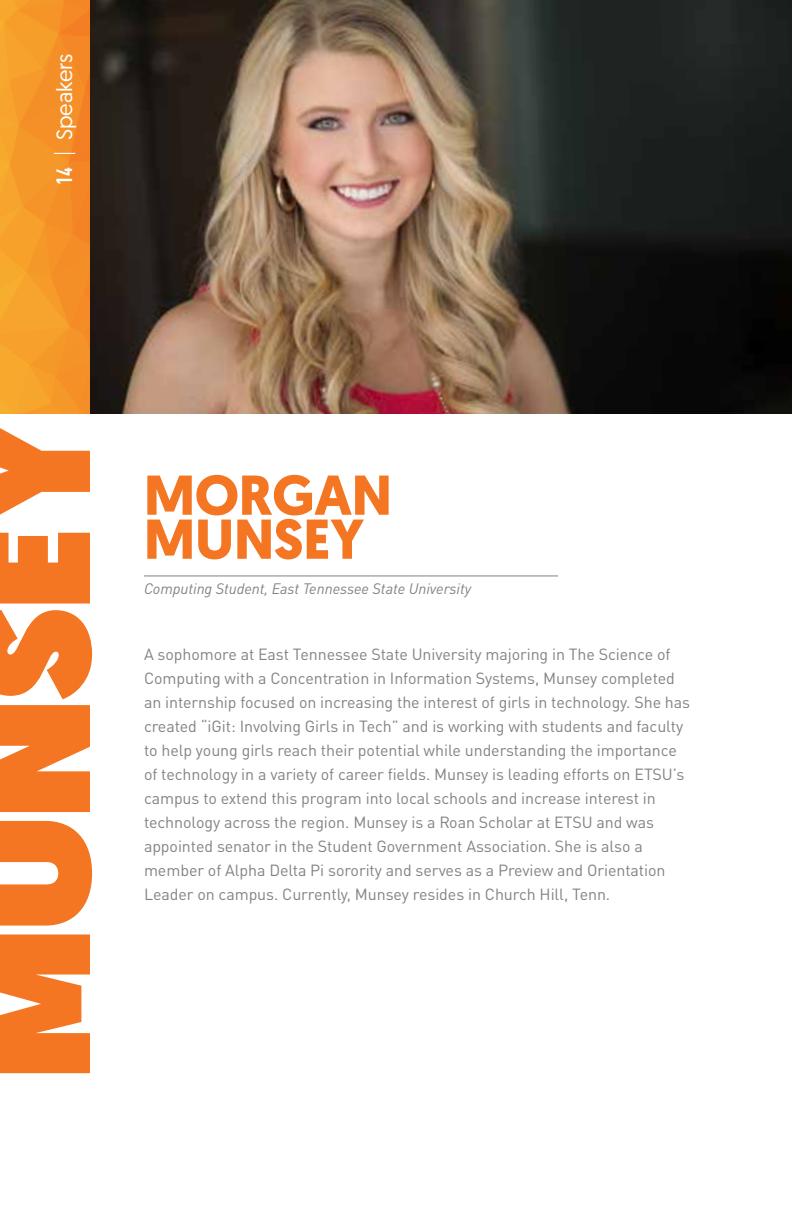
<style>
.page{position:relative;width:792px;height:1224px;background:#fff}
.page>*{position:absolute;margin:0;border:0;box-sizing:border-box;transform-origin:0 0}
.t1{font:900 162px "Geomanist";letter-spacing:-.005em;color:#f47522}
.t2{font:700 56px/44px "Geomanist";letter-spacing:-.005em;color:#f47522}
.t3{font:22px "Geomanist";letter-spacing:-.005em;color:#fff}
.t4{font:16px/24px "DIN Pro";letter-spacing:-.005em;color:#808285}
.t5{font:italic 15px "DIN Pro";letter-spacing:-.005em;color:#808285}
.s1{font-family:"DIN Pro";font-weight:700;font-stretch:condensed}
.s2{font-weight:300}
</style>
<div class="page">
<hr style="left:144px;top:576px;width:414px;height:1px;background:#808285">
<img style="left:0;top:0;width:792px;height:414px">
<h3 class="t3" style="left:50px;top:185px;width:132px;rotate:-90deg"><span class="s1">14</span> <span class="s2">|</span> Speakers</h3>
<h1 class="t1" style="left:-73px;top:1078px;width:666px;rotate:-90deg">MUNSEY</h1>
<h2 class="t2" style="left:144px;top:473px;width:249px">MORGAN<br>MUNSEY</h2>
<p class="t5" style="left:144px;top:577px;width:329px">Computing Student, East Tennessee State University</p>
<p class="t4" style="left:144px;top:641px;width:548px">A sophomore at East Tennessee State University majoring in The Science of Computing with a Concentration in Information Systems, Munsey completed an internship focused on increasing the interest of girls in technology. She has created “iGit: Involving Girls in Tech” and is working with students and faculty to help young girls reach their potential while understanding the importance of technology in a variety of career fields. Munsey is leading efforts on ETSU’s campus to extend this program into local schools and increase interest in technology across the region. Munsey is a Roan Scholar at ETSU and was appointed senator in the Student Government Association. She is also a member of Alpha Delta Pi sorority and serves as a Preview and Orientation Leader on campus. Currently, Munsey resides in Church Hill, Tenn.</p>
</div>
